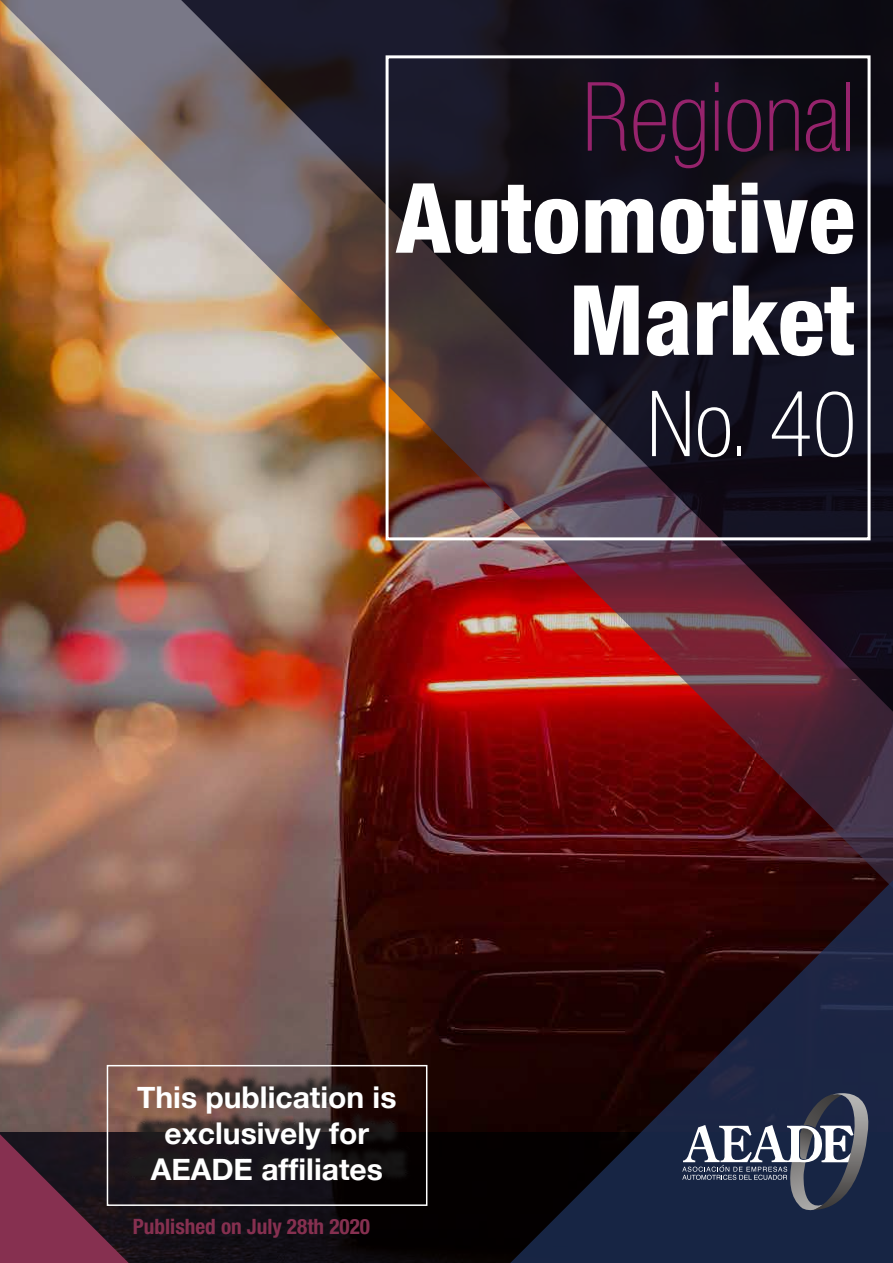
<style>
.page{position:relative;width:893px;height:1263px;background:#fff}
.page>*{position:absolute;margin:0;border:0;box-sizing:border-box;transform-origin:0 0}
.t1{font:800 condensed 97.05px/102.1px "Helvetica Neue LT Std";color:#fff;text-align:right}
.t2{font:100 condensed 95.85px "Helvetica Neue LT Std";color:#96236c}
.t3{font:100 condensed 91.35px "Helvetica Neue LT Std";color:#fff}
.t4{font:700 30px/36px "Helvetica Neue";color:#fff;text-align:center}
.t5{font:700 condensed 21.3px "Helvetica Neue LT Std";color:#863050}
</style>
<div class="page">
<svg style="left:0;top:890px;width:510px;height:242px;background:#64413c"></svg>
<svg style="left:0;top:1132px;width:510px;height:131px;background:#0a0609"></svg>
<img style="left:0;top:0;width:893px;height:890px">
<svg style="left:0;top:1134px;width:129px;height:129px;background:#692842"></svg>
<svg style="left:510px;top:878px;width:383px;height:385px;background:#1d101b"></svg>
<img style="left:180px;top:0;width:713px;height:714px">
<div style="left:386px;top:55px;width:485px;height:485px;border:3px solid #fff"></div>
<img style="left:68px;top:1021px;width:397px;height:215px">
<div style="left:107px;top:1065px;width:320px;height:141px;border:2px solid #fff"></div>
<svg style="left:682px;top:1086px;width:188px;height:128px;background:#3f4860"></svg>
<h2 class="t2" style="left:582px;top:63px;width:275px">Regional</h2>
<h1 class="t1" style="left:395px;top:165px;width:461px">Automotive<br>Market</h1>
<h3 class="t3" style="left:647px;top:373px;width:211px">No. 40</h3>
<p class="t4" style="left:137px;top:1079px;width:261px">This publication is exclusively for<br>AEADE affiliates</p>
<p class="t5" style="left:133px;top:1213px;width:239px">Published on July 28th 2020</p>
</div>
